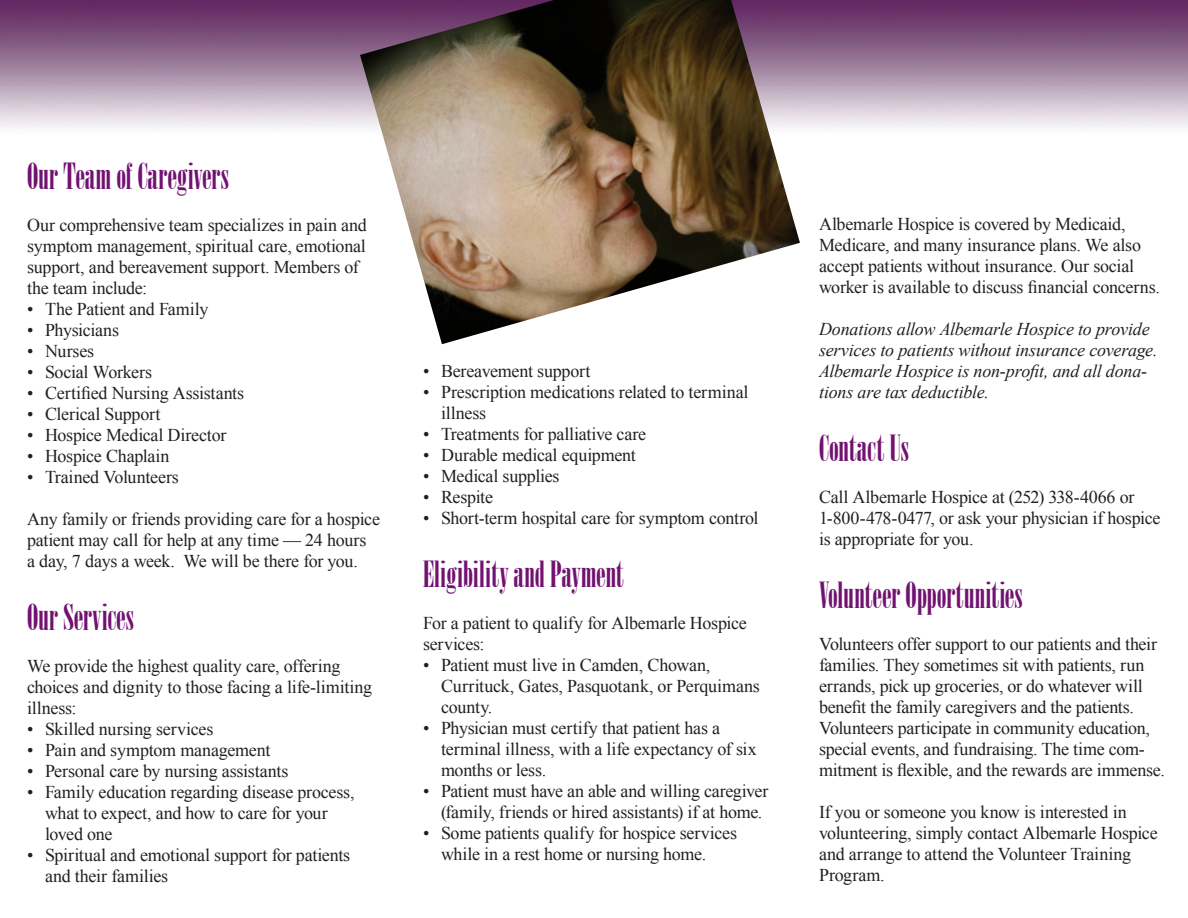
<style>
.page{position:relative;width:1188px;height:918px;background:#fff}
.page>*{position:absolute;margin:0;border:0;box-sizing:border-box;transform-origin:0 0}
.t1{font:36px "Onyx";color:#711271}
.t2{font:18px/21px "Times New Roman";letter-spacing:-.01em;color:#231f20}
.t3{font:italic 18px/21px "Times New Roman";letter-spacing:-.01em;color:#231f20}
</style>
<div class="page">
<img style="left:0;top:0;width:1188px;height:128px">
<img style="left:360px;top:0;width:440px;height:344px">
<p class="t1" style="left:27px;top:155px;width:204px">Our Team of Caregivers</p>
<p class="t2" style="left:27px;top:214px;width:341px">Our comprehensive team specializes in pain and</p>
<p class="t2" style="left:27px;top:235px;width:340px">symptom management, spiritual care, emotional</p>
<p class="t2" style="left:27px;top:256px;width:333px">support, and bereavement support. Members of</p>
<p class="t2" style="left:27px;top:277px;width:122px">the team include:</p>
<p class="t2" style="left:27px;top:298px;width:183px">• The Patient and Family</p>
<p class="t2" style="left:27px;top:319px;width:94px">• Physicians</p>
<p class="t2" style="left:27px;top:340px;width:69px">• Nurses</p>
<p class="t2" style="left:27px;top:361px;width:127px">• Social Workers</p>
<p class="t2" style="left:27px;top:382px;width:219px">• Certified Nursing Assistants</p>
<p class="t2" style="left:27px;top:403px;width:135px">• Clerical Support</p>
<p class="t2" style="left:27px;top:424px;width:201px">• Hospice Medical Director</p>
<p class="t2" style="left:27px;top:445px;width:144px">• Hospice Chaplain</p>
<p class="t2" style="left:27px;top:466px;width:153px">• Trained Volunteers</p>
<p class="t2" style="left:27px;top:508px;width:355px">Any family or friends providing care for a hospice patient may call for help at any time — 24 hours</p>
<p class="t2" style="left:27px;top:550px;width:332px">a day, 7 days a week. We will be there for you.</p>
<p class="t1" style="left:27px;top:596px;width:109px">Our Services</p>
<p class="t2" style="left:27px;top:655px;width:347px">We provide the highest quality care, offering choices and dignity to those facing a life-limiting illness:</p>
<p class="t2" style="left:27px;top:718px;width:188px">• Skilled nursing services</p>
<p class="t2" style="left:27px;top:739px;width:245px">• Pain and symptom management</p>
<p class="t2" style="left:27px;top:760px;width:263px">• Personal care by nursing assistants</p>
<p class="t2" style="left:27px;top:781px;width:329px">• Family education regarding disease process,</p>
<p class="t2" style="left:45px;top:802px;width:284px">what to expect, and how to care for your</p>
<p class="t2" style="left:45px;top:823px;width:69px">loved one</p>
<p class="t2" style="left:27px;top:844px;width:325px">• Spiritual and emotional support for patients</p>
<p class="t2" style="left:45px;top:865px;width:125px">and their families</p>
<p class="t2" style="left:423px;top:360px;width:169px">• Bereavement support</p>
<p class="t2" style="left:423px;top:381px;width:327px">• Prescription medications related to terminal</p>
<p class="t2" style="left:441px;top:402px;width:47px">illness</p>
<p class="t2" style="left:423px;top:423px;width:225px">• Treatments for palliative care</p>
<p class="t2" style="left:423px;top:444px;width:214px">• Durable medical equipment</p>
<p class="t2" style="left:423px;top:465px;width:138px">• Medical supplies</p>
<p class="t2" style="left:423px;top:486px;width:72px">• Respite</p>
<p class="t2" style="left:423px;top:507px;width:337px">• Short-term hospital care for symptom control</p>
<p class="t1" style="left:423px;top:553px;width:203px">Eligibility and Payment</p>
<p class="t2" style="left:423px;top:612px;width:325px">For a patient to qualify for Albemarle Hospice services:</p>
<p class="t2" style="left:423px;top:654px;width:289px">• Patient must live in Camden, Chowan,</p>
<p class="t2" style="left:441px;top:675px;width:320px">Currituck, Gates, Pasquotank, or Perquimans</p>
<p class="t2" style="left:441px;top:696px;width:53px">county.</p>
<p class="t2" style="left:423px;top:717px;width:299px">• Physician must certify that patient has a</p>
<p class="t2" style="left:441px;top:738px;width:317px">terminal illness, with a life expectancy of six</p>
<p class="t2" style="left:441px;top:759px;width:107px">months or less.</p>
<p class="t2" style="left:423px;top:780px;width:347px">• Patient must have an able and willing caregiver</p>
<p class="t2" style="left:441px;top:801px;width:323px">(family, friends or hired assistants) if at home.</p>
<p class="t2" style="left:423px;top:822px;width:316px">• Some patients qualify for hospice services</p>
<p class="t2" style="left:441px;top:843px;width:267px">while in a rest home or nursing home.</p>
<p class="t2" style="left:819px;top:213px;width:324px">Albemarle Hospice is covered by Medicaid,<br>Medicare, and many insurance plans. We also</p>
<p class="t2" style="left:819px;top:255px;width:343px">accept patients without insurance. Our social worker is available to discuss financial concerns.</p>
<p class="t3" style="left:819px;top:318px;width:340px">Donations allow Albemarle Hospice to provide services to patients without insurance coverage.<br>Albemarle Hospice is non-profit, and all dona&shy;tions are tax deductible.</p>
<p class="t1" style="left:819px;top:427px;width:92px">Contact Us</p>
<p class="t2" style="left:819px;top:486px;width:317px">Call Albemarle Hospice at (252) 338-4066 or</p>
<p class="t2" style="left:819px;top:507px;width:343px">1-800-478-0477, or ask your physician if hospice is appropriate for you.</p>
<p class="t1" style="left:819px;top:574px;width:205px">Volunteer Opportunities</p>
<p class="t2" style="left:819px;top:633px;width:347px">Volunteers offer support to our patients and their families. They sometimes sit with patients, run errands, pick up groceries, or do whatever will benefit the family caregivers and the patients.<br>Volunteers participate in community education, special events, and fundraising. The time com&shy;mitment is flexible, and the rewards are immense.</p>
<p class="t2" style="left:819px;top:801px;width:340px">If you or someone you know is interested in volunteering, simply contact Albemarle Hospice and arrange to attend the Volunteer Training Program.</p>
</div>
